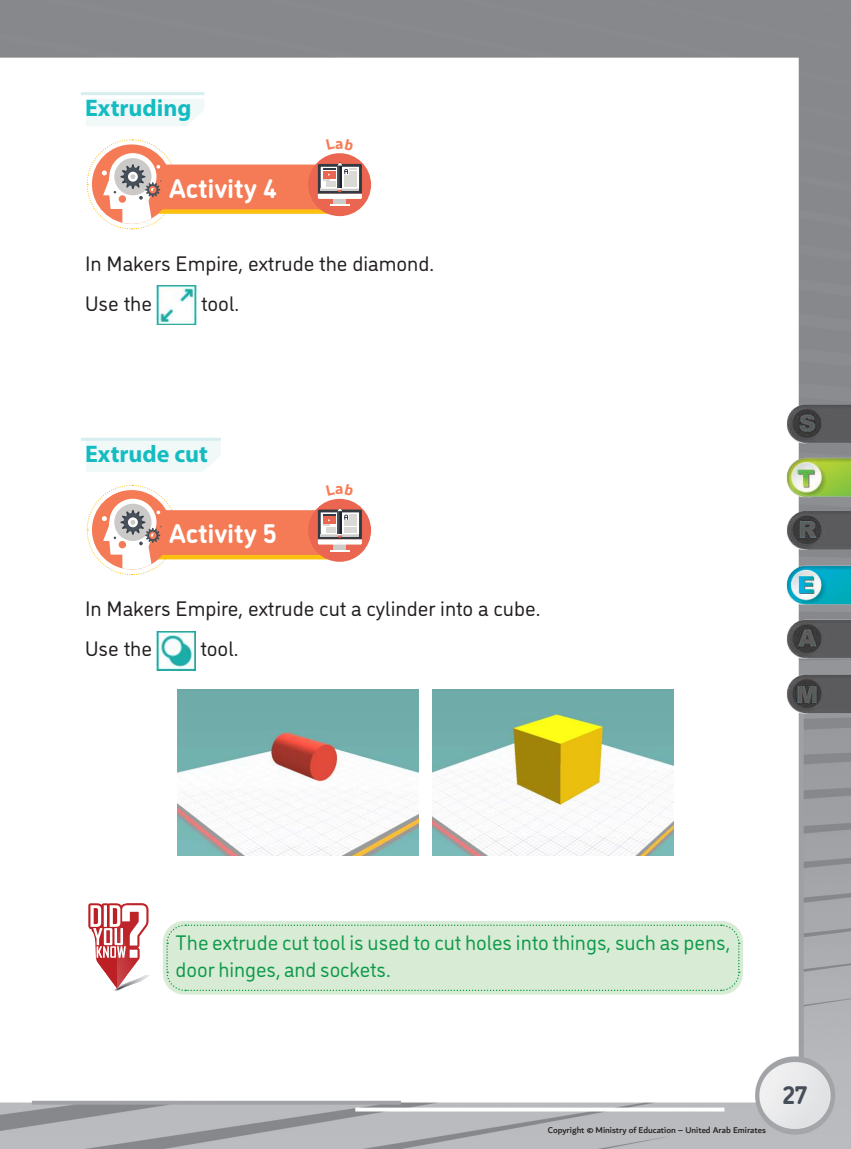
<style>
.page{position:relative;width:851px;height:1149px;background:#fff}
.page>*{position:absolute;margin:0;border:0;box-sizing:border-box;transform-origin:0 0}
.t1{font:700 27px "DI Nosaur";color:#fff}
.t2{font:700 25.5px "DI Nosaur";color:#464f59}
.t3{font:700 24px "Myriad Pro";color:#14bcc2}
.t4{font:21px/39.8px "DI Nosaur";color:#231f20}
.t5{font:21px/27px "DI Nosaur";color:#0f9a4b}
.t6{font:500 9px "Dubai";color:#231f20}
.s1{font-size:7.65px;color:#000}
</style>
<div class="page">
<img style="left:0;top:0;width:850px;height:1148px">
<img style="left:765px;top:404px;width:85px;height:313px">
<div style="left:86px;top:99px;width:118px;height:27px;background:#f0f9f8"></div>
<hr style="left:81px;top:92px;width:123px;height:3px;background:#d7eef0">
<div style="left:86px;top:440px;width:135px;height:31px;background:#f0f9f8"></div>
<hr style="left:81px;top:437px;width:140px;height:3px;background:#d7eef0">
<div style="left:308px;top:153px;width:63px;height:63px;background:#eb6650;border-radius:50%"></div>
<img style="left:157px;top:285px;width:39px;height:39px">
<div style="left:308px;top:498px;width:63px;height:63px;background:#eb6650;border-radius:50%"></div>
<img style="left:157px;top:631px;width:39px;height:39px">
<img style="left:177px;top:689px;width:241px;height:165px">
<img style="left:432px;top:689px;width:241px;height:165px">
<div style="left:98px;top:912px;width:659px;height:101px;background:#fff"></div>
<svg style="left:85px;top:902px;width:65px;height:88px"></svg>
<div style="left:163px;top:920px;width:580px;height:74px;background:#d8ebd4;border-radius:21px"></div>
<svg style="left:165px;top:923px;width:575px;height:68px"></svg>
<svg style="left:86px;top:138px;width:276px;height:92px"></svg>
<svg style="left:86px;top:484px;width:276px;height:91px"></svg>
<p class="t3" style="left:85px;top:99px;width:108px">Extruding</p>
<p class="t1" style="left:169px;top:179px;width:110px">Activity 4</p>
<p class="t4" style="left:85px;top:245px;width:350px">In Makers Empire, extrude the diamond.<br>Use the</p>
<p class="t4" style="left:201px;top:285px;width:40px">tool.</p>
<p class="t3" style="left:85px;top:444px;width:124px">Extrude cut</p>
<p class="t1" style="left:169px;top:524px;width:110px">Activity 5</p>
<p class="t4" style="left:85px;top:591px;width:457px">In Makers Empire, extrude cut a cylinder into a cube.<br>Use the</p>
<p class="t4" style="left:200px;top:631px;width:40px">tool.</p>
<p class="t5" style="left:176px;top:930px;width:556px">The extrude cut tool is used to cut holes into things, such as pens, door hinges, and sockets.</p>
<p class="t6" style="left:548px;top:1126px;width:219px">Copyright <span class="s1">©</span> Ministry of Education – United Arab Emirates</p>
<p class="t2" style="left:782px;top:1085px;width:26px">27</p>
</div>
